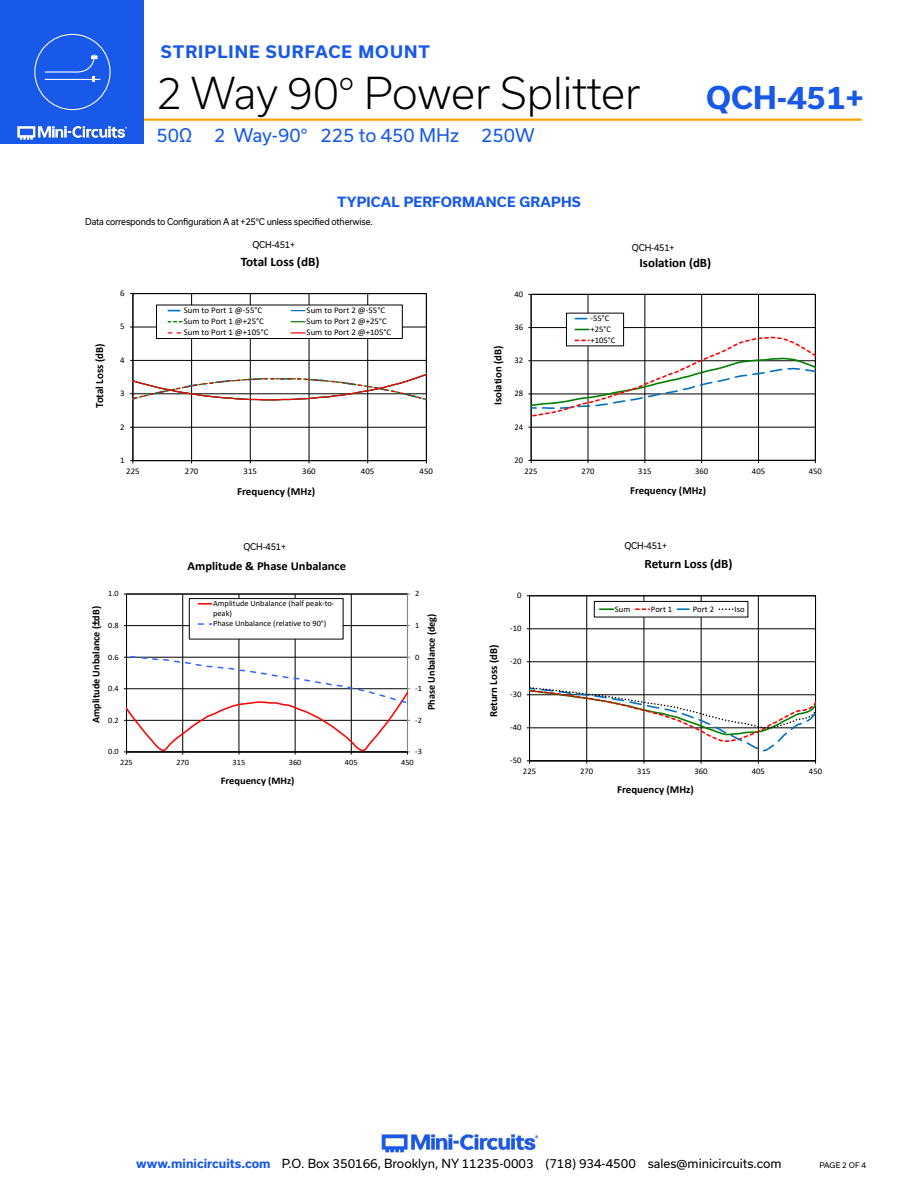
<style>
.page{position:relative;width:918px;height:1188px;background:#fff}
.page>*{position:absolute;margin:0;border:0;box-sizing:border-box;transform-origin:0 0}
.t1{font:300 42px "Usual";color:#000}
.t2{font:700 30px "Usual";color:#1859ea}
.t3{font:18px "Usual";color:#1859ea}
.t4{font:700 16.5px "Usual";letter-spacing:.065em;color:#1859ea}
.t5{font:700 13.5px "Usual";letter-spacing:.015em;color:#1859ea}
.t6{font:700 13.05px "Calibri";color:#000}
.t7{font:700 12.9px "Calibri";color:#000}
.t8{font:700 12.15px "Calibri";color:#000}
.t9{font:12px "Usual";color:#000}
.t10{font:700 11.1px "Calibri";color:#000}
.t11{font:700 10.95px "Calibri";color:#000}
.t12{font:700 10.8px "Calibri";color:#000}
.t13{font:700 10.65px "Calibri";color:#000}
.t14{font:700 10.5px "Calibri";color:#000}
.t15{font:700 10.2px "Calibri";color:#000}
.t16{font:9px "Usual";letter-spacing:-.02em;color:#000;scale:.95 1}
.t17{font:8.7px "Calibri";color:#000}
.t18{font:8.55px/10.9px "Calibri";color:#000}
.t19{font:8.1px/10.2px "Calibri";color:#000}
.t20{font:7.5px "Usual";color:#000}
.s1{font-family:"Arial"}
.s2{font-weight:700;color:#1859ea}
</style>
<div class="page">
<img style="left:381px;top:1134px;width:158px;height:19px">
<hr style="left:129px;top:118px;width:733px;height:3px;background:#ffa300">
<div style="left:0;top:0;width:144px;height:144px;background:#1859ea"></div>
<img style="left:17px;top:120px;width:128px;height:20px">
<div style="left:34px;top:34px;width:77px;height:76px;border:1px solid #fff;border-radius:50%"></div>
<hr style="left:45px;top:79px;width:55px;height:1px;background:#fff">
<svg style="left:44px;top:54px;width:53px;height:28px"></svg>
<svg style="left:126px;top:594px;width:282px;height:50px"></svg>
<svg style="left:124px;top:644px;width:286px;height:111px"></svg>
<div style="left:189px;top:599px;width:154px;height:40px;background:#fff"></div>
<div style="left:189px;top:598px;width:154px;height:41px;border:1px solid #000"></div>
<svg style="left:198px;top:603px;width:14px;height:2px"></svg>
<svg style="left:198px;top:623px;width:14px;height:2px"></svg>
<hr style="left:586px;top:596px;width:1px;height:165px;background:#000">
<hr style="left:644px;top:596px;width:1px;height:165px;background:#000">
<hr style="left:701px;top:596px;width:1px;height:165px;background:#000">
<hr style="left:758px;top:596px;width:1px;height:165px;background:#000">
<div style="left:529px;top:596px;width:287px;height:165px;border:1px solid #000"></div>
<hr style="left:529px;top:596px;width:1px;height:165px;background:#000">
<hr style="left:530px;top:761px;width:286px;height:1px;background:#000">
<svg style="left:527px;top:629px;width:289px;height:123px"></svg>
<div style="left:594px;top:601px;width:154px;height:16px;background:#fff"></div>
<div style="left:594px;top:601px;width:154px;height:16px;border:1px solid #000"></div>
<svg style="left:600px;top:608px;width:13px;height:2px"></svg>
<svg style="left:636px;top:608px;width:13px;height:2px"></svg>
<svg style="left:678px;top:608px;width:12px;height:2px"></svg>
<svg style="left:719px;top:608px;width:14px;height:2px"></svg>
<hr style="left:191px;top:294px;width:1px;height:167px;background:#000">
<hr style="left:250px;top:294px;width:1px;height:167px;background:#000">
<hr style="left:309px;top:294px;width:1px;height:167px;background:#000">
<hr style="left:367px;top:294px;width:1px;height:167px;background:#000">
<div style="left:133px;top:293px;width:294px;height:168px;border:1px solid #000"></div>
<hr style="left:133px;top:294px;width:1px;height:167px;background:#000">
<hr style="left:133px;top:460px;width:293px;height:1px;background:#000">
<div style="left:156px;top:305px;width:246px;height:34px;background:#fff"></div>
<svg style="left:130px;top:310px;width:297px;height:125px"></svg>
<hr style="left:531px;top:327px;width:284px;height:1px;background:#000">
<hr style="left:588px;top:294px;width:1px;height:166px;background:#000">
<hr style="left:645px;top:294px;width:1px;height:166px;background:#000">
<hr style="left:701px;top:294px;width:1px;height:166px;background:#000">
<hr style="left:758px;top:294px;width:1px;height:166px;background:#000">
<div style="left:531px;top:294px;width:285px;height:167px;border:1px solid #000"></div>
<hr style="left:531px;top:294px;width:1px;height:166px;background:#000">
<hr style="left:531px;top:460px;width:284px;height:1px;background:#000">
<div style="left:566px;top:313px;width:58px;height:33px;background:#fff"></div>
<div style="left:566px;top:313px;width:58px;height:33px;border:1px solid #000"></div>
<svg style="left:575px;top:318px;width:13px;height:1px"></svg>
<svg style="left:575px;top:329px;width:14px;height:1px"></svg>
<svg style="left:528px;top:336px;width:288px;height:92px"></svg>
<h3 class="t4" style="left:161px;top:42px;width:271px">STRIPLINE SURFACE MOUNT</h3>
<h1 class="t1" style="left:156px;top:69px;width:486px">2 Way 90° Power Splitter</h1>
<h3 class="t3" style="left:156px;top:125px;width:380px">50Ω 2 Way-90° 225 to 450 MHz 250W</h3>
<h3 class="t5" style="left:337px;top:194px;width:245px">TYPICAL PERFORMANCE GRAPHS</h3>
<p class="t16" style="left:85px;top:217px;width:304px">Data corresponds to Configuration A at +25°C unless specified otherwise.</p>
<p class="t16" style="left:252px;top:239px;width:46px">QCH-451+</p>
<p class="t16" style="left:632px;top:242px;width:46px">QCH-451+</p>
<h2 class="t2" style="left:706px;top:80px;width:159px">QCH-451+</h2>
<p class="t10" style="left:92px;top:408px;width:66px;rotate:-90deg">Total Loss (dB)</p>
<p class="t17" style="left:120px;top:287px;width:6px">6</p>
<p class="t17" style="left:120px;top:321px;width:6px">5</p>
<p class="t17" style="left:120px;top:354px;width:6px">4</p>
<p class="t17" style="left:120px;top:387px;width:6px">3</p>
<p class="t17" style="left:120px;top:421px;width:6px">2</p>
<p class="t17" style="left:120px;top:454px;width:6px">1</p>
<h3 class="t6" style="left:241px;top:252px;width:81px">Total Loss (dB)</h3>
<p class="t17" style="left:184px;top:304px;width:80px">Sum to Port 1 @-55°C</p>
<p class="t17" style="left:307px;top:304px;width:80px">Sum to Port 2 @-55°C</p>
<p class="t17" style="left:184px;top:315px;width:82px">Sum to Port 1 @+25°C</p>
<p class="t17" style="left:307px;top:315px;width:82px">Sum to Port 2 @+25°C</p>
<p class="t17" style="left:184px;top:326px;width:86px">Sum to Port 1 @+105°C</p>
<p class="t17" style="left:307px;top:326px;width:86px">Sum to Port 2 @+105°C</p>
<p class="t17" style="left:126px;top:465px;width:15px">225</p>
<p class="t17" style="left:185px;top:465px;width:15px">270</p>
<p class="t17" style="left:244px;top:465px;width:15px">315</p>
<p class="t17" style="left:302px;top:465px;width:15px">360</p>
<p class="t17" style="left:361px;top:465px;width:15px">405</p>
<p class="t17" style="left:420px;top:465px;width:15px">450</p>
<p class="t12" style="left:237px;top:483px;width:80px">Frequency (MHz)</p>
<p class="t12" style="left:490px;top:405px;width:61px;rotate:-90deg">Isolation (dB)</p>
<p class="t18" style="left:514px;top:288px;width:10px">40</p>
<p class="t18" style="left:514px;top:322px;width:10px">36</p>
<p class="t18" style="left:514px;top:355px;width:10px">32</p>
<p class="t18" style="left:514px;top:388px;width:10px">28</p>
<p class="t18" style="left:514px;top:421px;width:10px">24</p>
<p class="t18" style="left:514px;top:454px;width:10px">20</p>
<p class="t18" style="left:590px;top:313px;width:26px">-55°C +25°C +105°C</p>
<h3 class="t7" style="left:640px;top:253px;width:73px">Isolation (dB)</h3>
<p class="t18" style="left:525px;top:465px;width:15px">225</p>
<p class="t18" style="left:581px;top:465px;width:15px">270</p>
<p class="t18" style="left:638px;top:465px;width:15px">315</p>
<p class="t18" style="left:695px;top:465px;width:15px">360</p>
<p class="t18" style="left:752px;top:465px;width:15px">405</p>
<p class="t18" style="left:809px;top:465px;width:15px">450</p>
<p class="t12" style="left:630px;top:483px;width:78px">Frequency (MHz)</p>
<p class="t16" style="left:243px;top:541px;width:46px">QCH-451+</p>
<p class="t16" style="left:624px;top:540px;width:46px">QCH-451+</p>
<p class="t19" style="left:108px;top:588px;width:12px">1.0</p>
<p class="t14" style="left:89px;top:723px;width:119px;rotate:-90deg">Amplitude Unbalance (<span class="s1">±</span>dB)</p>
<p class="t19" style="left:108px;top:620px;width:12px">0.8</p>
<p class="t19" style="left:108px;top:652px;width:12px">0.6</p>
<p class="t19" style="left:108px;top:683px;width:12px">0.4</p>
<p class="t19" style="left:108px;top:715px;width:12px">0.2</p>
<h3 class="t8" style="left:188px;top:557px;width:160px">Amplitude &amp; Phase Unbalance</h3>
<p class="t19" style="left:213px;top:598px;width:123px">Amplitude Unbalance (half peak-to&shy;peak)<br>Phase Unbalance (relative to 90°)</p>
<p class="t19" style="left:415px;top:588px;width:6px">2</p>
<p class="t14" style="left:424px;top:710px;width:98px;rotate:-90deg">Phase Unbalance (deg)</p>
<p class="t19" style="left:415px;top:620px;width:6px">1</p>
<p class="t19" style="left:415px;top:652px;width:6px">0</p>
<p class="t19" style="left:415px;top:683px;width:8px">-1</p>
<p class="t19" style="left:415px;top:715px;width:8px">-2</p>
<p class="t19" style="left:108px;top:746px;width:12px">0.0</p>
<p class="t19" style="left:415px;top:746px;width:8px">-3</p>
<p class="t19" style="left:120px;top:757px;width:14px">225</p>
<p class="t19" style="left:176px;top:757px;width:14px">270</p>
<p class="t19" style="left:233px;top:757px;width:14px">315</p>
<p class="t19" style="left:289px;top:757px;width:14px">360</p>
<p class="t19" style="left:345px;top:757px;width:14px">405</p>
<p class="t19" style="left:401px;top:757px;width:14px">450</p>
<p class="t15" style="left:221px;top:773px;width:75px">Frequency (MHz)</p>
<p class="t11" style="left:486px;top:717px;width:74px;rotate:-90deg">Return Loss (dB)</p>
<p class="t18" style="left:517px;top:590px;width:6px">0</p>
<p class="t18" style="left:510px;top:623px;width:13px">-10</p>
<p class="t18" style="left:510px;top:656px;width:13px">-20</p>
<p class="t18" style="left:510px;top:689px;width:13px">-30</p>
<p class="t18" style="left:510px;top:722px;width:13px">-40</p>
<p class="t18" style="left:510px;top:755px;width:13px">-50</p>
<h3 class="t7" style="left:645px;top:555px;width:89px">Return Loss (dB)</h3>
<p class="t18" style="left:615px;top:603px;width:17px">Sum</p>
<p class="t18" style="left:651px;top:603px;width:23px">Port 1</p>
<p class="t18" style="left:693px;top:603px;width:23px">Port 2</p>
<p class="t18" style="left:735px;top:603px;width:12px">Iso</p>
<p class="t18" style="left:523px;top:766px;width:15px">225</p>
<p class="t18" style="left:580px;top:766px;width:15px">270</p>
<p class="t18" style="left:637px;top:766px;width:15px">315</p>
<p class="t18" style="left:695px;top:766px;width:15px">360</p>
<p class="t18" style="left:752px;top:766px;width:15px">405</p>
<p class="t18" style="left:809px;top:766px;width:15px">450</p>
<p class="t13" style="left:617px;top:782px;width:78px">Frequency (MHz)</p>
<h3 class="t9" style="left:136px;top:1157px;width:647px"><span class="s2">www.minicircuits.com</span> P.O. Box 350166, Brooklyn, NY 11235-0003 (718) 934-4500 sales@minicircuits.com</h3>
<p class="t20" style="left:819px;top:1161px;width:48px">PAGE 2 OF 4</p>
</div>
